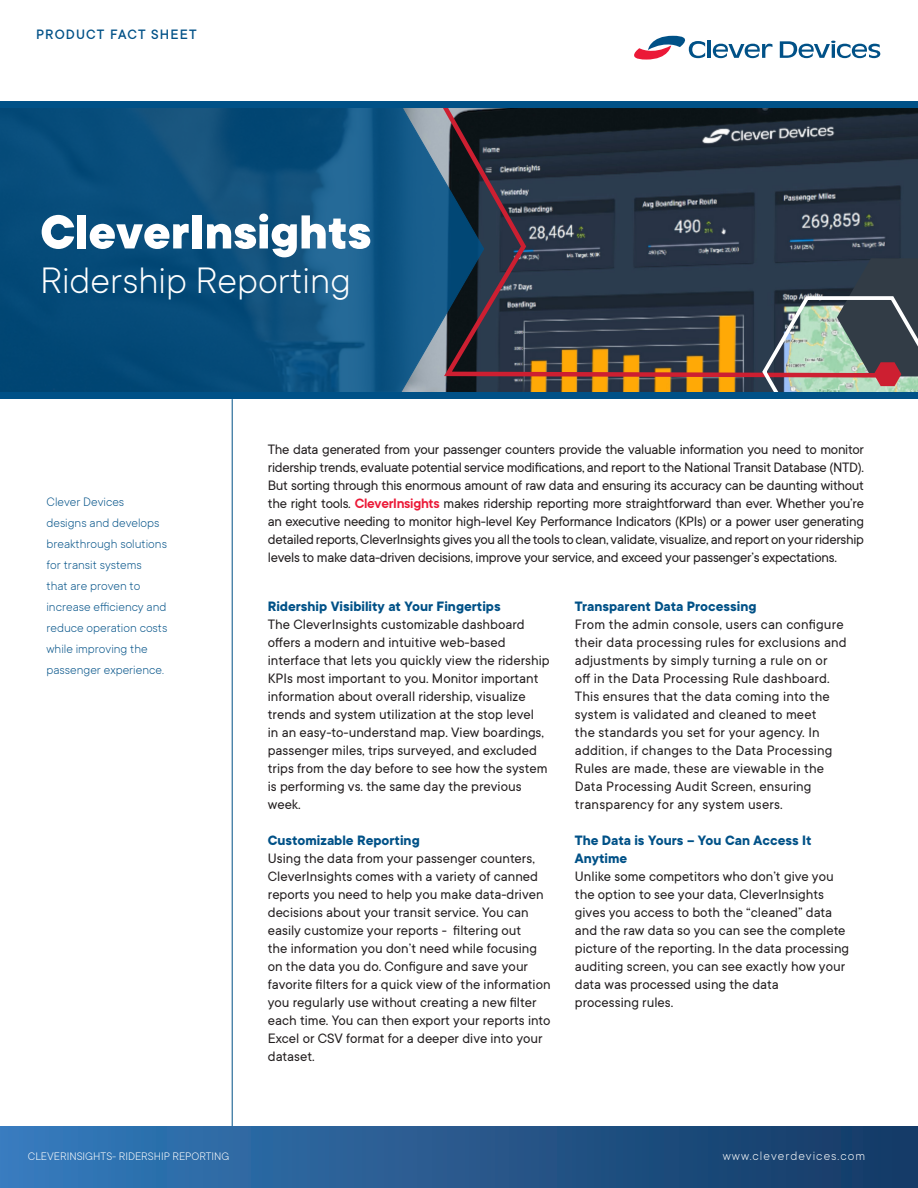
<style>
.page{position:relative;width:918px;height:1188px;background:#fff}
.page>*{position:absolute;margin:0;border:0;box-sizing:border-box;transform-origin:0 0}
.t1{font:800 52.5px "TT Commons";color:#fff}
.t2{font:300 40.5px "TT Commons";color:#fff}
.t3{font:15px/18px "TT Commons";color:#231f20}
.t4{font:700 15px/18px "TT Commons";color:#005187}
.t5{font:500 15px "TT Commons";letter-spacing:.075em;color:#005187}
.t6{font:300 13.5px/21px "TT Commons";color:#005187}
.t7{font:300 13.5px "TT Commons";letter-spacing:.075em;color:#fff}
.t8{font:300 12px "TT Commons";color:#fff}
.s1{font-weight:600;color:#eb1937}
</style>
<div class="page">
<img style="left:485px;top:108px;width:433px;height:285px">
<svg style="left:0;top:108px;width:485px;height:285px;background:#0e527f"></svg>
<svg style="left:436px;top:108px;width:467px;height:272px;background:#323843"></svg>
<hr style="left:708px;top:41px;width:3px;height:17px;background:#005187">
<svg style="left:713px;top:44px;width:60px;height:14px"></svg>
<svg style="left:780px;top:41px;width:100px;height:17px"></svg>
<svg style="left:634px;top:36px;width:71px;height:24px"></svg>
<hr style="left:232px;top:399px;width:1px;height:734px;background:#005187">
<svg style="left:760px;top:258px;width:158px;height:135px;background:#636d70"></svg>
<div style="left:0;top:102px;width:918px;height:6px;background:#005187"></div>
<div style="left:0;top:393px;width:918px;height:6px;background:#005187"></div>
<div style="left:0;top:1127px;width:918px;height:61px;background:linear-gradient(to right,#377bbb,#143963)"></div>
<p class="t5" style="left:36px;top:25px;width:162px">PRODUCT FACT SHEET</p>
<p class="t1" style="left:40px;top:197px;width:333px">CleverInsights</p>
<p class="t2" style="left:40px;top:256px;width:312px">Ridership Reporting</p>
<p class="t6" style="left:46px;top:490px;width:122px">Clever Devices designs and develops breakthrough solutions for transit systems<br>that are proven to increase efficiency and reduce operation costs while improving the passenger experience.</p>
<p class="t3" style="left:268px;top:440px;width:598px;text-align:justify">The data generated from your passenger counters provide the valuable information you need to monitor ridership trends, evaluate potential service modifications, and report to the National Transit Database (NTD).<br>But sorting through this enormous amount of raw data and ensuring its accuracy can be daunting without the right tools. <span class="s1">CleverInsights</span> makes ridership reporting more straightforward than ever. Whether you’re an executive needing to monitor high-level Key Performance Indicators (KPIs) or a power user generating detailed reports, CleverInsights gives you all the tools to clean, validate, visualize, and report on your ridership levels to make data-driven decisions, improve your service, and exceed your passenger’s expectations.</p>
<p class="t4" style="left:268px;top:597px;width:234px">Ridership Visibility at Your Fingertips</p>
<p class="t3" style="left:268px;top:615px;width:283px">The CleverInsights customizable dashboard offers a modern and intuitive web-based interface that lets you quickly view the ridership KPIs most important to you. Monitor important information about overall ridership, visualize trends and system utilization at the stop level<br>in an easy-to-understand map. View boardings, passenger miles, trips surveyed, and excluded trips from the day before to see how the system is performing vs. the same day the previous week.</p>
<p class="t4" style="left:268px;top:831px;width:153px">Customizable Reporting</p>
<p class="t3" style="left:268px;top:849px;width:284px">Using the data from your passenger counters, CleverInsights comes with a variety of canned reports you need to help you make data-driven decisions about your transit service. You can easily customize your reports - filtering out<br>the information you don’t need while focusing on the data you do. Configure and save your favorite filters for a quick view of the information you regularly use without creating a new filter each time. You can then export your reports into Excel or CSV format for a deeper dive into your dataset.</p>
<p class="t4" style="left:575px;top:597px;width:183px">Transparent Data Processing</p>
<p class="t3" style="left:575px;top:615px;width:273px">From the admin console, users can configure their data processing rules for exclusions and adjustments by simply turning a rule on or off in the Data Processing Rule dashboard.<br>This ensures that the data coming into the system is validated and cleaned to meet<br>the standards you set for your agency. In addition, if changes to the Data Processing Rules are made, these are viewable in the Data Processing Audit Screen, ensuring transparency for any system users.</p>
<p class="t4" style="left:575px;top:831px;width:238px">The Data is Yours – You Can Access It<br>Anytime</p>
<p class="t3" style="left:575px;top:867px;width:276px">Unlike some competitors who don’t give you the option to see your data, CleverInsights gives you access to both the “cleaned” data and the raw data so you can see the complete picture of the reporting. In the data processing auditing screen, you can see exactly how your data was processed using the data</p>
<p class="t3" style="left:575px;top:993px;width:100px">processing rules.</p>
<p class="t8" style="left:28px;top:1149px;width:203px">CLEVERINSIGHTS- RIDERSHIP REPORTING</p>
<p class="t7" style="left:723px;top:1148px;width:144px">www.cleverdevices.com</p>
</div>
